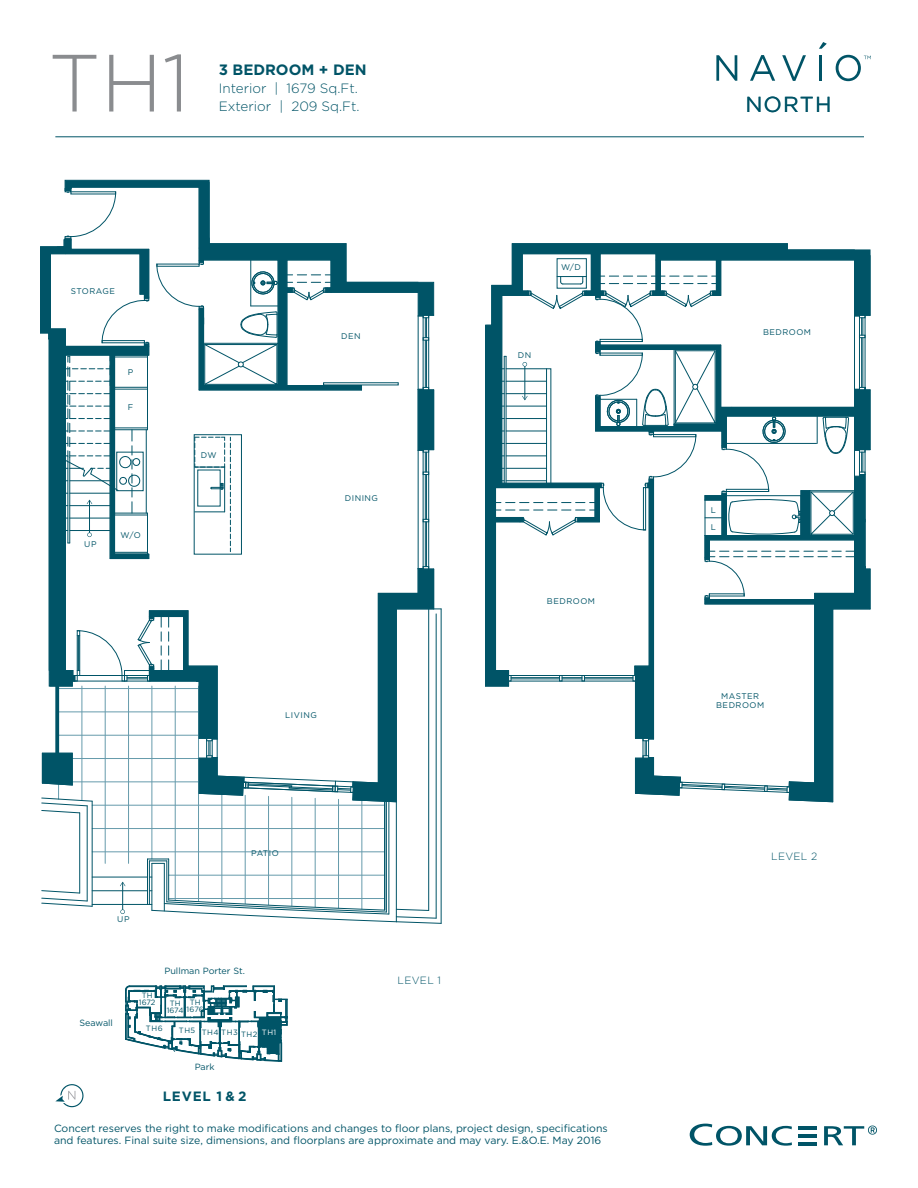
<style>
.page{position:relative;width:918px;height:1188px;background:#fff}
.page>*{position:absolute;margin:0;border:0;box-sizing:border-box;transform-origin:0 0}
.t1{font:300 81px "Gotham";color:#8a8c8f}
.t2{font:21.75px "Gotham";letter-spacing:.05em;color:#005467}
.t3{font:700 15px "Gotham";color:#005467}
.t4{font:300 13.5px "Gotham";color:#005467}
.t5{font:700 13.5px "Gotham";letter-spacing:.06em;color:#005467}
.t6{font:10.5px/12px "Gotham";color:#005467}
.t7{font:300 10.5px "Gotham";letter-spacing:.03em;color:#005467}
.t8{font:9px "Gotham";color:#005467}
.t9{font:8.25px/16.8px "Gotham";letter-spacing:.06em;color:#005467}
.t10{font:7.65px/6.8px "Gotham";letter-spacing:.01em;color:#005467;text-align:center}
.t11{font:7.65px "Gotham";letter-spacing:.06em;color:#005467}
.t12{font:7.65px "Gotham";color:#fff}
</style>
<div class="page">
<svg style="left:716px;top:55px;width:21px;height:26px"></svg>
<svg style="left:750px;top:55px;width:25px;height:26px"></svg>
<svg style="left:782px;top:55px;width:24px;height:26px"></svg>
<hr style="left:819px;top:55px;width:3px;height:26px;background:#005467">
<svg style="left:819px;top:42px;width:8px;height:7px"></svg>
<svg style="left:836px;top:55px;width:35px;height:26px"></svg>
<hr style="left:798px;top:1126px;width:19px;height:4px;background:#005467">
<hr style="left:798px;top:1134px;width:19px;height:3px;background:#005467">
<hr style="left:798px;top:1142px;width:19px;height:3px;background:#005467">
<svg style="left:690px;top:1124px;width:102px;height:22px"></svg>
<svg style="left:824px;top:1126px;width:53px;height:19px"></svg>
<hr style="left:55px;top:137px;width:809px;height:1px;background:#005467">
<svg style="left:55px;top:1084px;width:29px;height:23px"></svg>
<svg style="left:125px;top:986px;width:163px;height:76px"></svg>
<hr style="left:92px;top:828px;width:293px;height:1px;background:#669bac">
<hr style="left:92px;top:852px;width:293px;height:1px;background:#669bac">
<hr style="left:169px;top:875px;width:216px;height:1px;background:#669bac">
<hr style="left:169px;top:898px;width:216px;height:1px;background:#669bac">
<hr style="left:105px;top:686px;width:1px;height:177px;background:#669bac">
<hr style="left:128px;top:686px;width:1px;height:177px;background:#669bac">
<hr style="left:152px;top:686px;width:1px;height:173px;background:#669bac">
<hr style="left:175px;top:686px;width:1px;height:214px;background:#669bac">
<hr style="left:198px;top:686px;width:1px;height:215px;background:#669bac">
<hr style="left:222px;top:794px;width:1px;height:109px;background:#669bac">
<hr style="left:245px;top:795px;width:1px;height:109px;background:#669bac">
<hr style="left:268px;top:796px;width:1px;height:109px;background:#669bac">
<hr style="left:292px;top:797px;width:1px;height:109px;background:#669bac">
<hr style="left:315px;top:798px;width:1px;height:109px;background:#669bac">
<hr style="left:338px;top:799px;width:1px;height:109px;background:#669bac">
<hr style="left:362px;top:800px;width:1px;height:109px;background:#669bac">
<hr style="left:385px;top:801px;width:1px;height:109px;background:#669bac">
<hr style="left:389px;top:802px;width:1px;height:112px;background:#005467">
<hr style="left:396px;top:802px;width:1px;height:120px;background:#005467">
<hr style="left:436px;top:614px;width:1px;height:304px;background:#005467">
<hr style="left:428px;top:609px;width:1px;height:301px;background:#005467">
<hr style="left:152px;top:863px;width:1px;height:47px;background:#005467">
<hr style="left:164px;top:863px;width:1px;height:48px;background:#005467">
<hr style="left:79px;top:813px;width:1px;height:80px;background:#005467">
<hr style="left:87px;top:806px;width:1px;height:95px;background:#005467">
<hr style="left:386px;top:802px;width:1px;height:110px;background:#005467">
<hr style="left:384px;top:802px;width:1px;height:108px;background:#005467">
<svg style="left:41px;top:890px;width:51px;height:17px"></svg>
<hr style="left:441px;top:609px;width:1px;height:314px;background:#005467">
<hr style="left:92px;top:904px;width:56px;height:1px;background:#005467">
<hr style="left:92px;top:890px;width:56px;height:1px;background:#005467">
<hr style="left:92px;top:877px;width:56px;height:1px;background:#005467">
<hr style="left:149px;top:861px;width:1px;height:43px;background:#005467">
<hr style="left:147px;top:859px;width:1px;height:45px;background:#005467">
<svg style="left:148px;top:859px;width:20px;height:5px"></svg>
<svg style="left:148px;top:900px;width:293px;height:24px"></svg>
<hr style="left:92px;top:801px;width:1px;height:105px;background:#005467">
<hr style="left:167px;top:861px;width:1px;height:41px;background:#005467">
<hr style="left:168px;top:859px;width:1px;height:41px;background:#005467">
<hr style="left:870px;top:256px;width:1px;height:59px;background:#005467">
<hr style="left:870px;top:390px;width:1px;height:60px;background:#005467">
<hr style="left:870px;top:569px;width:1px;height:40px;background:#005467">
<svg style="left:65px;top:180px;width:145px;height:7px"></svg>
<svg style="left:41px;top:187px;width:400px;height:626px"></svg>
<div style="left:56px;top:686px;width:3px;height:70px;border:1px solid #005467"></div>
<hr style="left:122px;top:882px;width:1px;height:30px;background:#005467">
<svg style="left:120px;top:909px;width:5px;height:5px"></svg>
<svg style="left:120px;top:882px;width:5px;height:4px"></svg>
<svg style="left:486px;top:244px;width:384px;height:558px"></svg>
<h1 class="t1" style="left:48px;top:39px;width:143px">TH1</h1>
<h3 class="t3" style="left:219px;top:61px;width:150px">3 BEDROOM + DEN</h3>
<p class="t4" style="left:219px;top:81px;width:141px">Interior | 1679 Sq.Ft.</p>
<p class="t4" style="left:219px;top:99px;width:142px">Exterior | 209 Sq.Ft.</p>
<p class="t9" style="left:71px;top:283px;width:46px">STORAGE</p>
<p class="t9" style="left:128px;top:364px;width:7px">P</p>
<p class="t9" style="left:128px;top:399px;width:7px">F</p>
<p class="t9" style="left:84px;top:536px;width:14px">UP</p>
<p class="t9" style="left:121px;top:526px;width:22px">W/O</p>
<p class="t9" style="left:201px;top:446px;width:17px">DW</p>
<p class="t9" style="left:341px;top:328px;width:21px">DEN</p>
<p class="t9" style="left:345px;top:490px;width:35px">DINING</p>
<p class="t9" style="left:285px;top:707px;width:33px">LIVING</p>
<p class="t9" style="left:251px;top:844px;width:29px">PATIO</p>
<p class="t9" style="left:117px;top:910px;width:14px">UP</p>
<p class="t8" style="left:79px;top:1018px;width:35px">Seawall</p>
<p class="t10" style="left:139px;top:992px;width:18px">TH<br>1672</p>
<p class="t8" style="left:164px;top:966px;width:82px">Pullman Porter St.</p>
<p class="t10" style="left:190px;top:999px;width:12px">TH</p>
<p class="t10" style="left:167px;top:1000px;width:38px;text-align:left;text-indent:3px">TH<br>1674 1676</p>
<p class="t10" style="left:146px;top:1025px;width:18px">TH6</p>
<p class="t11" style="left:179px;top:1029px;width:80px">TH5 TH4 TH3 TH2</p>
<p class="t12" style="left:262px;top:1028px;width:16px">TH1</p>
<p class="t8" style="left:195px;top:1062px;width:21px">Park</p>
<p class="t5" style="left:163px;top:1088px;width:85px">LEVEL 1 &amp; 2</p>
<p class="t7" style="left:398px;top:974px;width:45px">LEVEL 1</p>
<p class="t9" style="left:561px;top:259px;width:21px">W/D</p>
<p class="t9" style="left:518px;top:347px;width:15px">DN</p>
<p class="t9" style="left:547px;top:592px;width:50px">BEDROOM</p>
<p class="t6" style="left:54px;top:1122px;width:555px">Concert reserves the right to make modifications and changes to floor plans, project design, specifications and features. Final suite size, dimensions, and floorplans are approximate and may vary. E.&amp;O.E. May 2016</p>
<h2 class="t2" style="left:745px;top:92px;width:88px">NORTH</h2>
<p class="t9" style="left:763px;top:324px;width:50px">BEDROOM</p>
<p class="t9" style="left:711px;top:502px;width:7px">L<br>L</p>
<p class="t9" style="left:716px;top:691px;width:50px;line-height:9px;text-align:center">MASTER<br>BEDROOM</p>
<p class="t7" style="left:771px;top:850px;width:48px">LEVEL 2</p>
</div>
